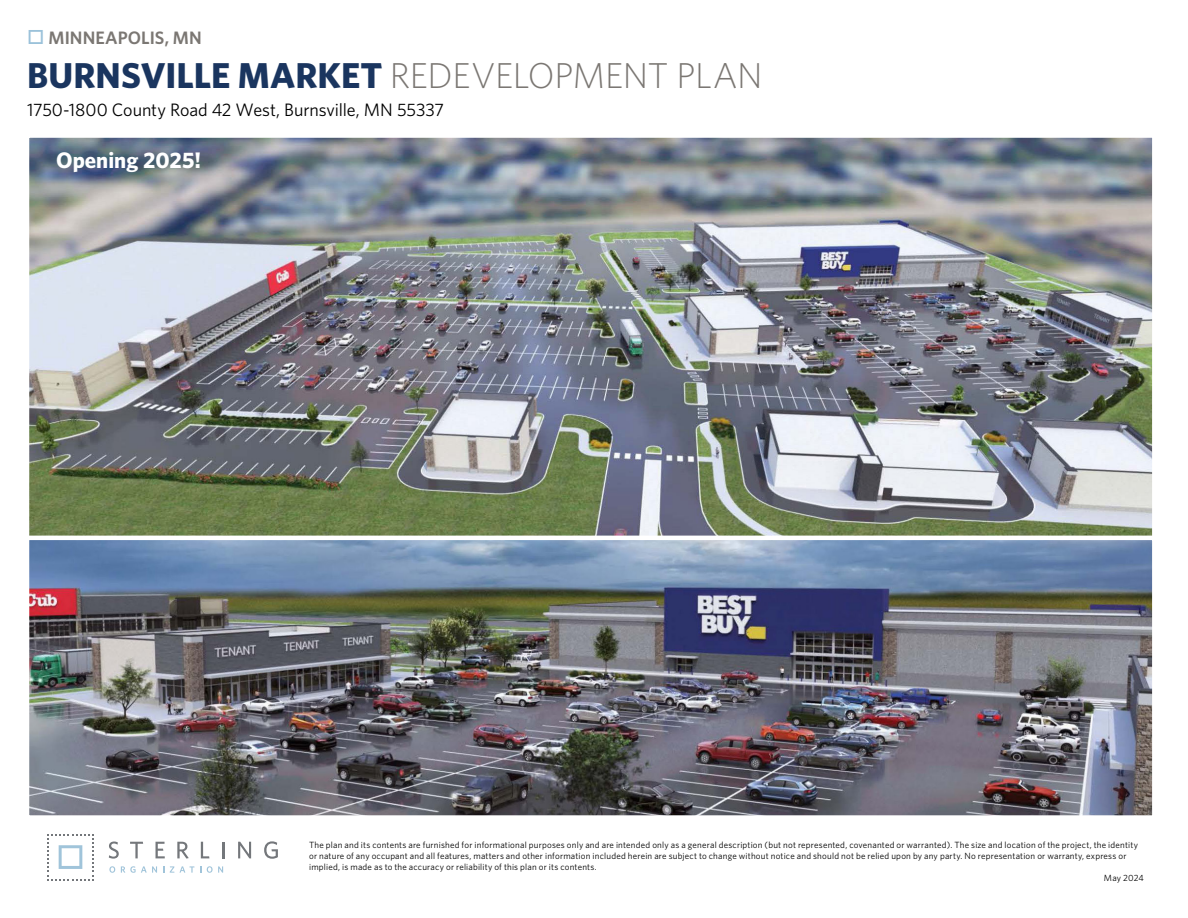
<style>
.page{position:relative;width:1188px;height:918px;background:#fff}
.page>*{position:absolute;margin:0;border:0;box-sizing:border-box;transform-origin:0 0}
.t1{font:300 36px "Whitney";letter-spacing:-.015em;color:#7b7773}
.t2{font:700 22.5px "Whitney";color:#fff}
.t3{font:18px "Whitney";letter-spacing:-.005em;color:#000}
.t4{font:600 18px "Whitney";letter-spacing:.005em;color:#7b7773}
.t5{font:9px "Whitney";letter-spacing:.025em;color:#000}
.s1{color:#9bc2da}
.s2{font-weight:700;color:#1a355f}
</style>
<div class="page">
<svg style="left:109px;top:842px;width:10px;height:17px"></svg>
<svg style="left:130px;top:842px;width:13px;height:16px"></svg>
<svg style="left:156px;top:842px;width:9px;height:16px"></svg>
<svg style="left:177px;top:842px;width:12px;height:17px"></svg>
<svg style="left:201px;top:842px;width:8px;height:16px"></svg>
<svg style="left:222px;top:842px;width:2px;height:16px"></svg>
<svg style="left:238px;top:842px;width:13px;height:16px"></svg>
<svg style="left:264px;top:841px;width:14px;height:18px"></svg>
<svg style="left:109px;top:866px;width:6px;height:7px"></svg>
<svg style="left:121px;top:866px;width:36px;height:7px"></svg>
<svg style="left:170px;top:866px;width:31px;height:7px"></svg>
<svg style="left:207px;top:866px;width:16px;height:7px"></svg>
<svg style="left:47px;top:834px;width:47px;height:46px"></svg>
<img style="left:30px;top:138px;width:1122px;height:398px">
<img style="left:30px;top:541px;width:1122px;height:274px">
<div style="left:25px;top:536px;width:1132px;height:284px;border:4px solid #fff"></div>
<h3 class="t4" style="left:27px;top:26px;width:176px"><span class="s1">□</span> MINNEAPOLIS, MN</h3>
<h1 class="t1" style="left:27px;top:54px;width:737px"><span class="s2">BURNSVILLE MARKET</span> REDEVELOPMENT PLAN</h1>
<h3 class="t3" style="left:27px;top:98px;width:419px">1750-1800 County Road 42 West, Burnsville, MN 55337</h3>
<h2 class="t2" style="left:56px;top:145px;width:147px">Opening 2025!</h2>
<p class="t5" style="left:309px;top:839px;width:831px">The plan and its contents are furnished for informational purposes only and are intended only as a general description (but not represented, covenanted or warranted). The size and location of the project, the identity</p>
<p class="t5" style="left:309px;top:850px;width:819px">or nature of any occupant and all features, matters and other information included herein are subject to change without notice and should not be relied upon by any party. No representation or warranty, express or</p>
<p class="t5" style="left:309px;top:861px;width:289px">implied, is made as to the accuracy or reliability of this plan or its contents.</p>
<p class="t5" style="left:1104px;top:872px;width:41px">May 2024</p>
</div>
